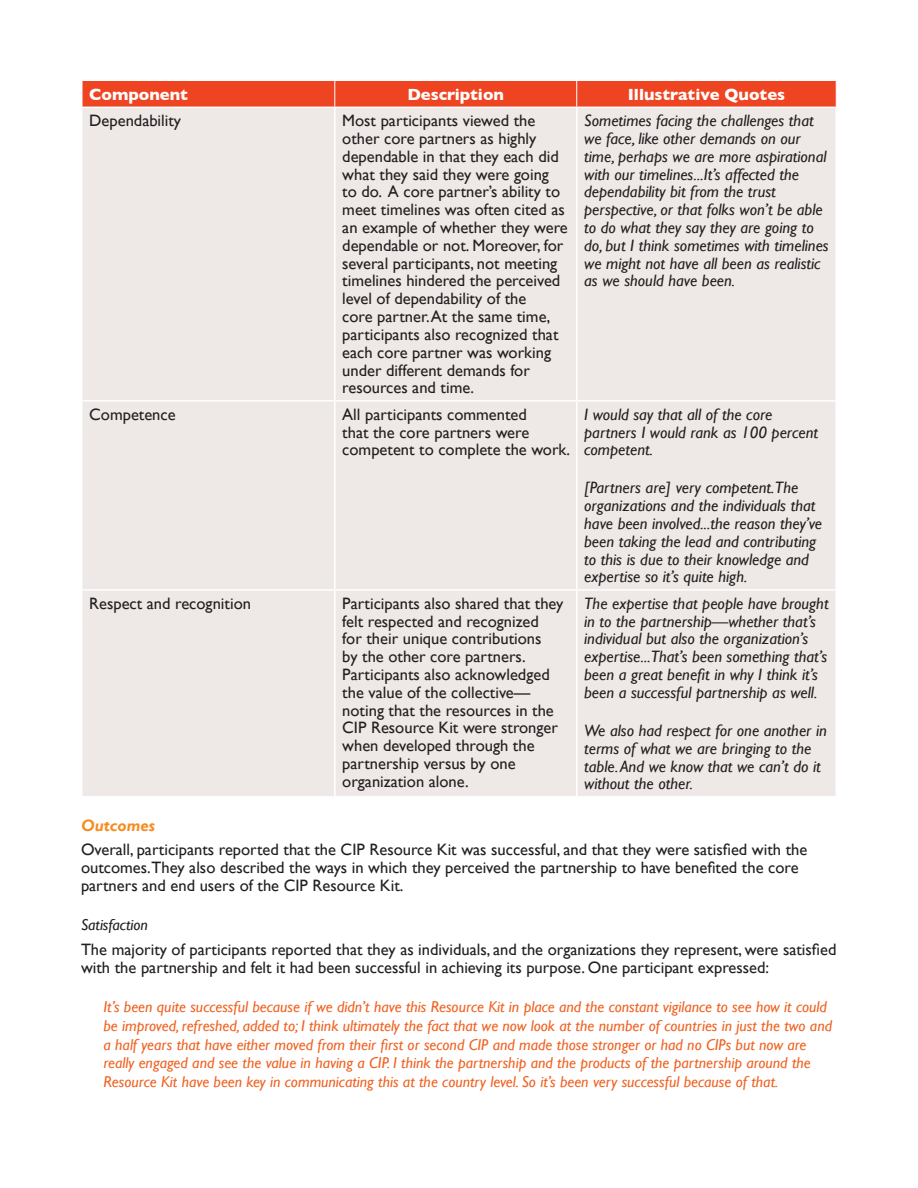
<style>
.page{position:relative;width:918px;height:1188px;background:#fff}
.page>*{position:absolute;margin:0;border:0;box-sizing:border-box;transform-origin:0 0}
.t1{font:16.5px/17.9px "Gill Sans";color:#231f20}
.t2{font:italic 16.5px/17.9px "Gill Sans";color:#231f20}
.t3{font:700 16.5px "Gill Sans";color:#fff}
.Header_2{font:italic 700 16.5px "Gill Sans";color:#f68c21}
.Inset_text{font:italic 15.75px/18.9px "Gill Sans";color:#f06222}
.Base_text{font:italic 15.75px "Gill Sans";color:#231f20}
</style>
<div class="page">
<div style="left:82px;top:108px;width:754px;height:688px;background:#eee9e7"></div>
<div style="left:81px;top:81px;width:756px;height:26px;background:#ef4422"></div>
<hr style="left:81px;top:400px;width:254px;height:2px;background:#fff">
<hr style="left:81px;top:589px;width:254px;height:2px;background:#fff">
<hr style="left:334px;top:108px;width:2px;height:292px;background:#fff">
<hr style="left:335px;top:400px;width:242px;height:2px;background:#fff">
<hr style="left:334px;top:402px;width:2px;height:187px;background:#fff">
<hr style="left:335px;top:589px;width:242px;height:2px;background:#fff">
<hr style="left:334px;top:591px;width:2px;height:205px;background:#fff">
<hr style="left:576px;top:108px;width:1px;height:292px;background:#fff">
<hr style="left:577px;top:400px;width:260px;height:2px;background:#fff">
<hr style="left:576px;top:402px;width:1px;height:187px;background:#fff">
<hr style="left:577px;top:589px;width:260px;height:2px;background:#fff">
<hr style="left:576px;top:591px;width:1px;height:205px;background:#fff">
<p class="t3" style="left:89px;top:81px;width:100px">Component</p>
<p class="t3" style="left:407px;top:81px;width:98px">Description</p>
<p class="t3" style="left:628px;top:81px;width:159px">Illustrative Quotes</p>
<p class="t1" style="left:89px;top:112px;width:93px">Dependability</p>
<p class="t1" style="left:342px;top:112px;width:227px">Most participants viewed the other core partners as highly dependable in that they each did what they said they were going<br>to do. A core partner’s ability to meet timelines was often cited as an example of whether they were dependable or not. Moreover, for several participants, not meeting timelines hindered the perceived level of dependability of the<br>core partner. At the same time, participants also recognized that each core partner was working under different demands for resources and time.</p>
<p class="t2" style="left:584px;top:112px;width:246px">Sometimes facing the challenges that we face, like other demands on our time, perhaps we are more aspirational with our timelines...It’s affected the dependability bit from the trust perspective, or that folks won’t be able to do what they say they are going to do, but I think sometimes with timelines we might not have all been as realistic as we should have been.</p>
<p class="t1" style="left:89px;top:406px;width:88px">Competence</p>
<p class="t1" style="left:342px;top:406px;width:229px">All participants commented<br>that the core partners were competent to complete the work.</p>
<p class="t2" style="left:584px;top:405px;width:235px">I would say that all of the core partners I would rank as 100 percent competent.</p>
<p class="t2" style="left:584px;top:479px;width:239px">[Partners are] very competent.The organizations and the individuals that have been involved...the reason they’ve been taking the lead and contributing to this is due to their knowledge and expertise so it’s quite high.</p>
<p class="t1" style="left:89px;top:595px;width:163px">Respect and recognition</p>
<p class="t1" style="left:342px;top:595px;width:223px">Participants also shared that they felt respected and recognized<br>for their unique contributions<br>by the other core partners.<br>Participants also acknowledged the value of the collective— noting that the resources in the<br>CIP Resource Kit were stronger when developed through the partnership versus by one organization alone.</p>
<p class="t2" style="left:584px;top:595px;width:246px">The expertise that people have brought in to the partnership—whether that’s individual but also the organization’s expertise...That’s been something that’s been a great benefit in why I think it’s been a successful partnership as well.</p>
<p class="t2" style="left:584px;top:722px;width:244px">We also had respect for one another in terms of what we are bringing to the table. And we know that we can’t do it without the other.</p>
<p class="Header_2" style="left:81px;top:816px;width:76px">Outcomes</p>
<p class="t1" style="left:81px;top:841px;width:728px">Overall, participants reported that the CIP Resource Kit was successful, and that they were satisfied with the outcomes.They also described the ways in which they perceived the partnership to have benefited the core partners and end users of the CIP Resource Kit.</p>
<p class="Base_text" style="left:81px;top:916px;width:68px">Satisfaction</p>
<p class="t1" style="left:81px;top:941px;width:757px">The majority of participants reported that they as individuals, and the organizations they represent, were satisfied with the partnership and felt it had been successful in achieving its purpose. One participant expressed:</p>
<p class="Inset_text" style="left:104px;top:997px;width:730px">It’s been quite successful because if we didn’t have this Resource Kit in place and the constant vigilance to see how it could be improved, refreshed, added to; I think ultimately the fact that we now look at the number of countries in just the two and a half years that have either moved from their first or second CIP and made those stronger or had no CIPs but now are really engaged and see the value in having a CIP. I think the partnership and the products of the partnership around the Resource Kit have been key in communicating this at the country level. So it’s been very successful because of that.</p>
</div>
